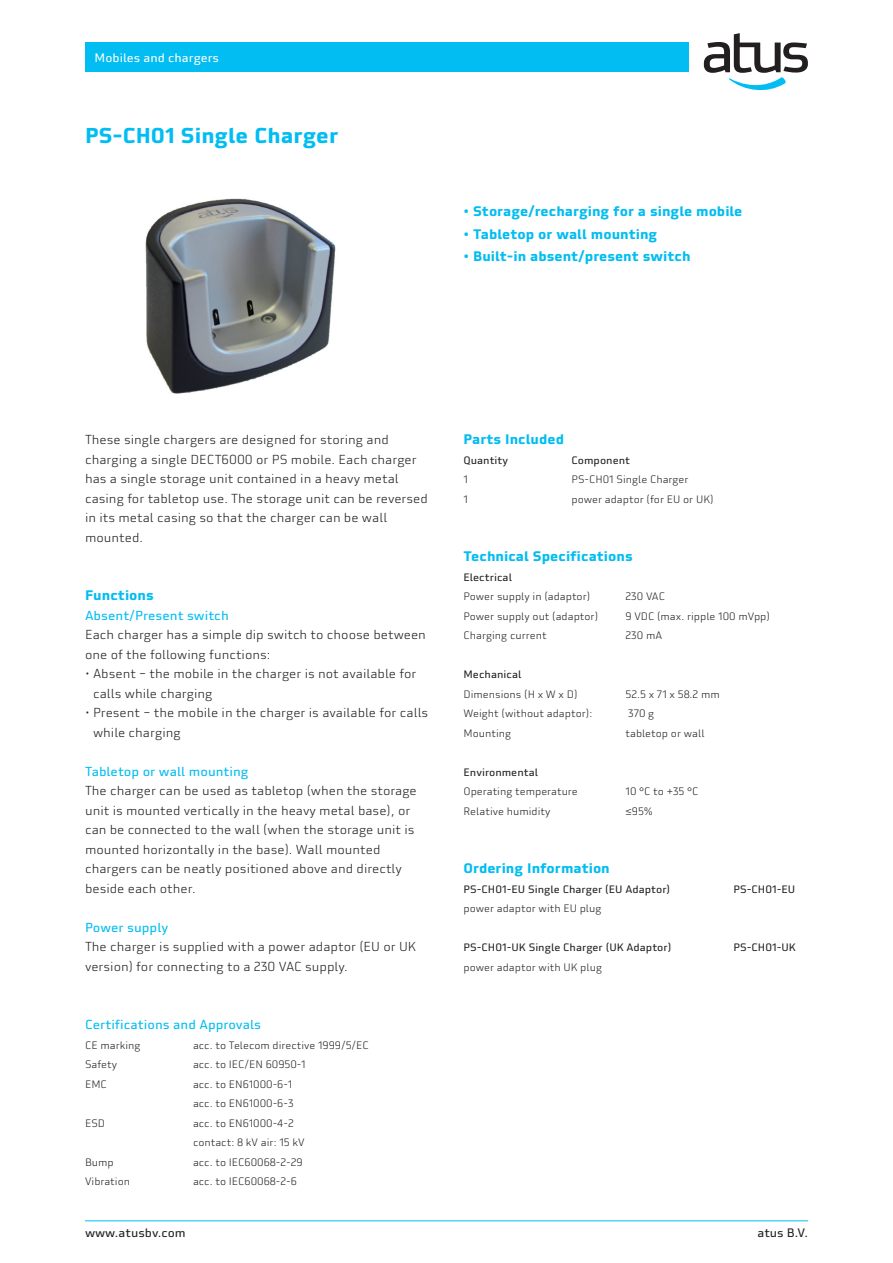
<style>
.page{position:relative;width:893px;height:1263px;background:#fff}
.page>*{position:absolute;margin:0;border:0;box-sizing:border-box;transform-origin:0 0}
.t1{font:700 21px "Utility Pro";color:#01bdf2}
.t2{font:700 13.5px "Utility Pro";color:#01bdf2}
.t3{font:300 12.75px/19.5px "Utility Pro";color:#231f20}
.t4{font:12.75px "Utility Pro";color:#01bdf2}
.t5{font:12px "Utility Pro";color:#231f20}
.t6{font:12px "Utility Pro";color:#fff}
.t7{font:300 10.5px/19.5px "Utility Pro";color:#231f20}
.t8{font:10.5px "Utility Pro";color:#231f20}
</style>
<div class="page">
<div style="left:85px;top:43px;width:604px;height:29px;background:#01bdf2"></div>
<svg style="left:704px;top:33px;width:104px;height:57px"></svg>
<hr style="left:85px;top:1220px;width:723px;height:1px;background:#01bdf2">
<img style="left:145px;top:198px;width:191px;height:196px">
<p class="t6" style="left:95px;top:50px;width:126px">Mobiles and chargers</p>
<h1 class="t1" style="left:85px;top:122px;width:255px">PS‑CH01 Single Charger</h1>
<p class="t2" style="left:463px;top:203px;width:280px">• Storage/recharging for a single mobile</p>
<p class="t2" style="left:463px;top:225px;width:195px">• Tabletop or wall mounting</p>
<p class="t2" style="left:463px;top:248px;width:229px">• Built-in absent/present switch</p>
<p class="t3" style="left:85px;top:430px;width:344px">These single chargers are designed for storing and charging a single DECT6000 or PS mobile. Each charger has a single storage unit contained in a heavy metal casing for tabletop use. The storage unit can be reversed in its metal casing so that the charger can be wall mounted.</p>
<p class="t2" style="left:85px;top:586px;width:70px">Functions</p>
<p class="t4" style="left:85px;top:607px;width:145px">Absent/Present switch</p>
<p class="t3" style="left:85px;top:625px;width:342px">Each charger has a simple dip switch to choose between one of the following functions:</p>
<p class="t3" style="left:93px;top:664px;width:325px;text-indent:-8px">• Absent – the mobile in the charger is not available for calls while charging</p>
<p class="t3" style="left:93px;top:703px;width:337px;text-indent:-8px">• Present – the mobile in the charger is available for calls while charging</p>
<p class="t4" style="left:85px;top:763px;width:165px">Tabletop or wall mounting</p>
<p class="t3" style="left:85px;top:781px;width:333px">The charger can be used as tabletop (when the storage unit is mounted vertically in the heavy metal base), or can be connected to the wall (when the storage unit is mounted horizontally in the base). Wall mounted chargers can be neatly positioned above and directly beside each other.</p>
<p class="t4" style="left:85px;top:919px;width:85px">Power supply</p>
<p class="t3" style="left:85px;top:937px;width:333px">The charger is supplied with a power adaptor (EU or UK version) for connecting to a 230 VAC supply.</p>
<p class="t4" style="left:85px;top:1016px;width:178px">Certifications and Approvals</p>
<p class="t7" style="left:85px;top:1035px;width:57px">CE marking</p>
<p class="t7" style="left:193px;top:1035px;width:177px">acc. to Telecom directive 1999/5/EC</p>
<p class="t7" style="left:85px;top:1055px;width:34px">Safety</p>
<p class="t7" style="left:193px;top:1055px;width:114px">acc. to IEC/EN 60950-1</p>
<p class="t7" style="left:85px;top:1074px;width:23px">EMC</p>
<p class="t7" style="left:193px;top:1074px;width:102px">acc. to EN61000-6-1 acc. to EN61000-6-3</p>
<p class="t7" style="left:85px;top:1113px;width:22px">ESD</p>
<p class="t7" style="left:193px;top:1113px;width:113px">acc. to EN61000-4-2 contact: 8 kV air: 15 kV</p>
<p class="t7" style="left:85px;top:1152px;width:30px">Bump</p>
<p class="t7" style="left:193px;top:1152px;width:111px">acc. to IEC60068-2-29</p>
<p class="t7" style="left:85px;top:1172px;width:47px">Vibration</p>
<p class="t7" style="left:193px;top:1172px;width:105px">acc. to IEC60068-2-6</p>
<p class="t2" style="left:463px;top:430px;width:102px">Parts Included</p>
<p class="t8" style="left:463px;top:453px;width:46px">Quantity</p>
<p class="t8" style="left:571px;top:453px;width:60px">Component</p>
<p class="t7" style="left:463px;top:470px;width:6px">1</p>
<p class="t7" style="left:571px;top:470px;width:119px">PS-CH01 Single Charger</p>
<p class="t7" style="left:463px;top:489px;width:6px">1</p>
<p class="t7" style="left:571px;top:489px;width:144px">power adaptor (for EU or UK)</p>
<p class="t2" style="left:463px;top:547px;width:171px">Technical Specifications</p>
<p class="t8" style="left:463px;top:570px;width:50px">Electrical</p>
<p class="t7" style="left:463px;top:587px;width:128px">Power supply in (adaptor)</p>
<p class="t7" style="left:625px;top:587px;width:41px">230 VAC</p>
<p class="t7" style="left:463px;top:606px;width:136px">Power supply out (adaptor)</p>
<p class="t7" style="left:625px;top:606px;width:146px">9 VDC (max. ripple 100 mVpp)</p>
<p class="t7" style="left:463px;top:626px;width:85px">Charging current</p>
<p class="t7" style="left:625px;top:626px;width:38px">230 mA</p>
<p class="t8" style="left:463px;top:668px;width:60px">Mechanical</p>
<p class="t7" style="left:463px;top:684px;width:115px">Dimensions (H x W x D)</p>
<p class="t7" style="left:625px;top:684px;width:96px">52.5 x 71 x 58.2 mm</p>
<p class="t7" style="left:463px;top:704px;width:130px">Weight (without adaptor):</p>
<p class="t7" style="left:628px;top:704px;width:28px">370 g</p>
<p class="t7" style="left:463px;top:723px;width:49px">Mounting</p>
<p class="t7" style="left:625px;top:723px;width:81px">tabletop or wall</p>
<p class="t8" style="left:463px;top:765px;width:76px">Environmental</p>
<p class="t7" style="left:463px;top:782px;width:116px">Operating temperature</p>
<p class="t7" style="left:625px;top:782px;width:74px">10 °C to +35 °C</p>
<p class="t7" style="left:463px;top:801px;width:88px">Relative humidity</p>
<p class="t7" style="left:625px;top:801px;width:29px">≤95%</p>
<p class="t2" style="left:463px;top:859px;width:148px">Ordering Information</p>
<p class="t8" style="left:463px;top:882px;width:208px">PS‑CH01‑EU Single Charger (EU Adaptor)</p>
<p class="t8" style="left:733px;top:882px;width:63px">PS-CH01-EU</p>
<p class="t7" style="left:463px;top:899px;width:140px">power adaptor with EU plug</p>
<p class="t8" style="left:463px;top:941px;width:209px">PS‑CH01‑UK Single Charger (UK Adaptor)</p>
<p class="t8" style="left:733px;top:941px;width:64px">PS-CH01-UK</p>
<p class="t7" style="left:463px;top:957px;width:140px">power adaptor with UK plug</p>
<p class="t5" style="left:85px;top:1225px;width:102px">www.atusbv.com</p>
<p class="t5" style="left:757px;top:1225px;width:52px">atus B.V.</p>
</div>
